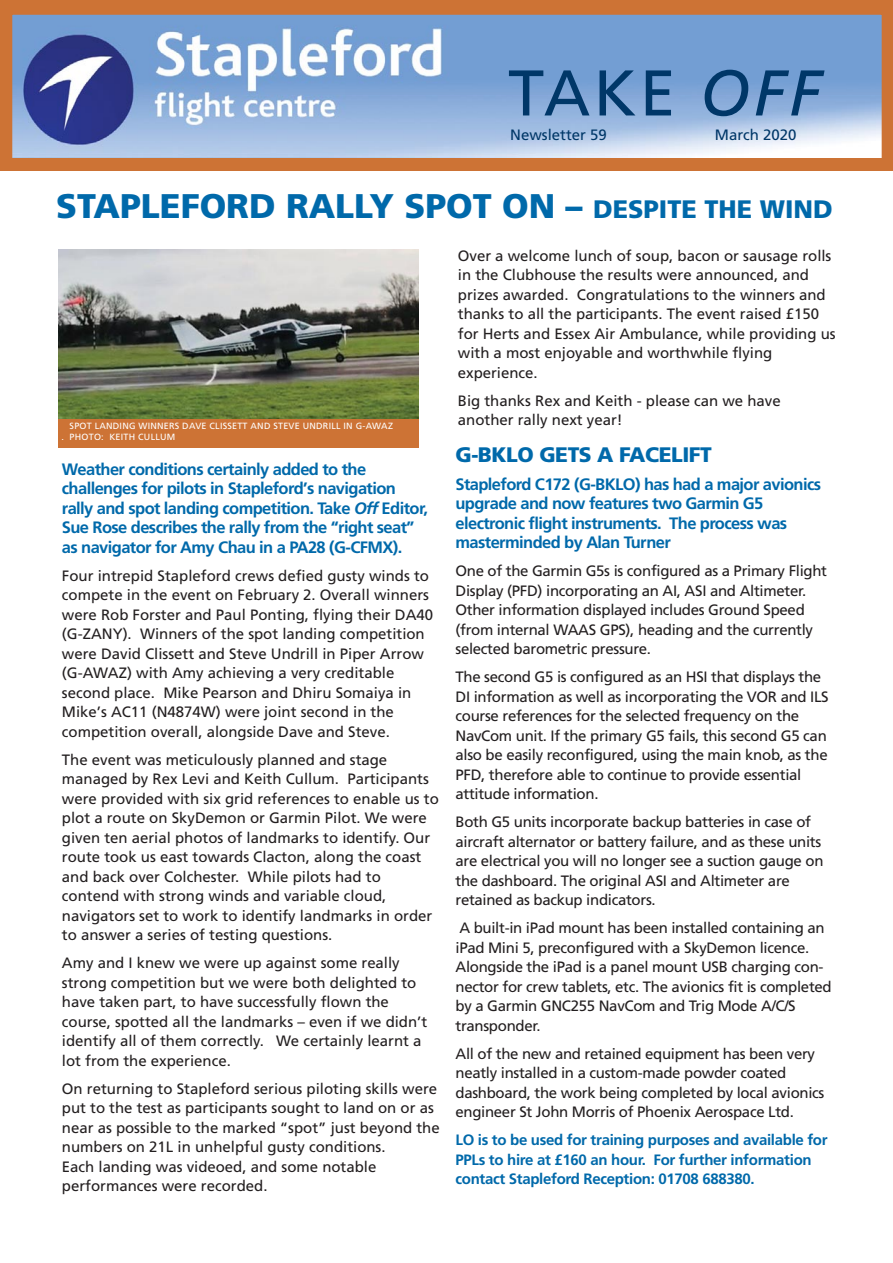
<style>
.page{position:relative;width:893px;height:1263px;background:#fff}
.page>*{position:absolute;margin:0;border:0;box-sizing:border-box;transform-origin:0 0}
.t1{font:64.5px "Frutiger";color:#003768}
.t2{font:900 34.2px "Frutiger";color:#0069aa}
.t3{font:900 21px "Frutiger";letter-spacing:-.02em;color:#0069aa}
.t4{font:700 16.5px/19.5px "Frutiger";letter-spacing:-.035em;color:#0069aa}
.t5{font:15px/19.5px "Frutiger";color:#231f20}
.t6{font:15px/19.5px "Frutiger";letter-spacing:-.02em;color:#231f20}
.t7{font:700 15px/19.5px "Frutiger";letter-spacing:-.02em;color:#0069aa}
.t8{font:15px "Frutiger";color:#003768}
.t9{font:9px/10.8px "Frutiger";letter-spacing:.025em;color:#fff}
.s1{font-style:italic}
.s2{font-size:25.2px}
</style>
<div class="page">
<img style="left:13px;top:16px;width:867px;height:141px">
<div style="left:0;top:3px;width:893px;height:167px;border:12px solid #cd7335"></div>
<img style="left:58px;top:250px;width:361px;height:169px">
<div style="left:58px;top:419px;width:361px;height:28px;background:#cd7335"></div>
<h1 class="t1" style="left:508px;top:67px;width:314px">TAKE <span class="s1">OFF</span></h1>
<p class="t8" style="left:510px;top:129px;width:98px">Newsletter 59</p>
<p class="t8" style="left:715px;top:129px;width:83px">March 2020</p>
<h2 class="t2" style="left:56px;top:192px;width:778px">STAPLEFORD RALLY SPOT ON – <span class="s2">DESPITE THE WIND</span></h2>
<p class="t9" style="left:61px;top:421px;width:333px;text-indent:8px">SPOT LANDING WINNERS DAVE CLISSETT AND STEVE UNDRILL IN G-AWAZ . PHOTO: KEITH CULLUM</p>
<p class="t4" style="left:62px;top:460px;width:368px">Weather conditions certainly added to the challenges for pilots in Stapleford’s navigation rally and spot landing competition. Take <span class="s1">Off</span> Editor, Sue Rose describes the rally from the “right seat” as navigator for Amy Chau in a PA28 (G-CFMX).</p>
<p class="t5" style="left:62px;top:567px;width:373px">Four intrepid Stapleford crews defied gusty winds to compete in the event on February 2. Overall winners were Rob Forster and Paul Ponting, flying their DA40 (G-ZANY). Winners of the spot landing competition were David Clissett and Steve Undrill in Piper Arrow (G-AWAZ) with Amy achieving a very creditable second place. Mike Pearson and Dhiru Somaiya in Mike’s AC11 (N4874W) were joint second in the competition overall, alongside Dave and Steve.</p>
<p class="t5" style="left:62px;top:751px;width:378px">The event was meticulously planned and stage managed by Rex Levi and Keith Cullum. Participants were provided with six grid references to enable us to plot a route on SkyDemon or Garmin Pilot. We were given ten aerial photos of landmarks to identify. Our route took us east towards Clacton, along the coast and back over Colchester. While pilots had to contend with strong winds and variable cloud, navigators set to work to identify landmarks in order to answer a series of testing questions.</p>
<p class="t5" style="left:62px;top:954px;width:367px">Amy and I knew we were up against some really strong competition but we were both delighted to have taken part, to have successfully flown the course, spotted all the landmarks – even if we didn’t identify all of them correctly. We certainly learnt a lot from the experience.</p>
<p class="t5" style="left:62px;top:1080px;width:379px">On returning to Stapleford serious piloting skills were put to the test as participants sought to land on or as near as possible to the marked “spot” just beyond the numbers on 21L in unhelpful gusty conditions.<br>Each landing was videoed, and some notable performances were recorded.</p>
<p class="t5" style="left:458px;top:247px;width:379px">Over a welcome lunch of soup, bacon or sausage rolls in the Clubhouse the results were announced, and prizes awarded. Congratulations to the winners and thanks to all the participants. The event raised £150 for Herts and Essex Air Ambulance, while providing us with a most enjoyable and worthwhile flying experience.</p>
<p class="t5" style="left:458px;top:392px;width:324px">Big thanks Rex and Keith - please can we have another rally next year!</p>
<h3 class="t3" style="left:455px;top:446px;width:258px">G-BKLO GETS A FACELIFT</h3>
<p class="t4" style="left:455px;top:475px;width:367px">Stapleford C172 (G-BKLO) has had a major avionics upgrade and now features two Garmin G5 electronic flight instruments. The process was masterminded by Alan Turner</p>
<p class="t6" style="left:455px;top:562px;width:373px">One of the Garmin G5s is configured as a Primary Flight Display (PFD) incorporating an AI, ASI and Altimeter.<br>Other information displayed includes Ground Speed (from internal WAAS GPS), heading and the currently selected barometric pressure.</p>
<p class="t6" style="left:455px;top:668px;width:375px">The second G5 is configured as an HSI that displays the DI information as well as incorporating the VOR and ILS course references for the selected frequency on the NavCom unit. If the primary G5 fails, this second G5 can also be easily reconfigured, using the main knob, as the PFD, therefore able to continue to provide essential attitude information.</p>
<p class="t6" style="left:455px;top:813px;width:369px">Both G5 units incorporate backup batteries in case of aircraft alternator or battery failure, and as these units are electrical you will no longer see a suction gauge on the dashboard. The original ASI and Altimeter are retained as backup indicators.</p>
<p class="t6" style="left:455px;top:919px;width:378px">A built-in iPad mount has been installed containing an iPad Mini 5, preconfigured with a SkyDemon licence.<br>Alongside the iPad is a panel mount USB charging con&shy;nector for crew tablets, etc. The avionics fit is completed by a Garmin GNC255 NavCom and Trig Mode A/C/S transponder.</p>
<p class="t6" style="left:455px;top:1045px;width:370px">All of the new and retained equipment has been very neatly installed in a custom-made powder coated dashboard, the work being completed by local avionics engineer St John Morris of Phoenix Aerospace Ltd.</p>
<p class="t7" style="left:455px;top:1131px;width:374px">LO is to be used for training purposes and available for<br>PPLs to hire at £160 an hour. For further information contact Stapleford Reception: 01708 688380.</p>
</div>
